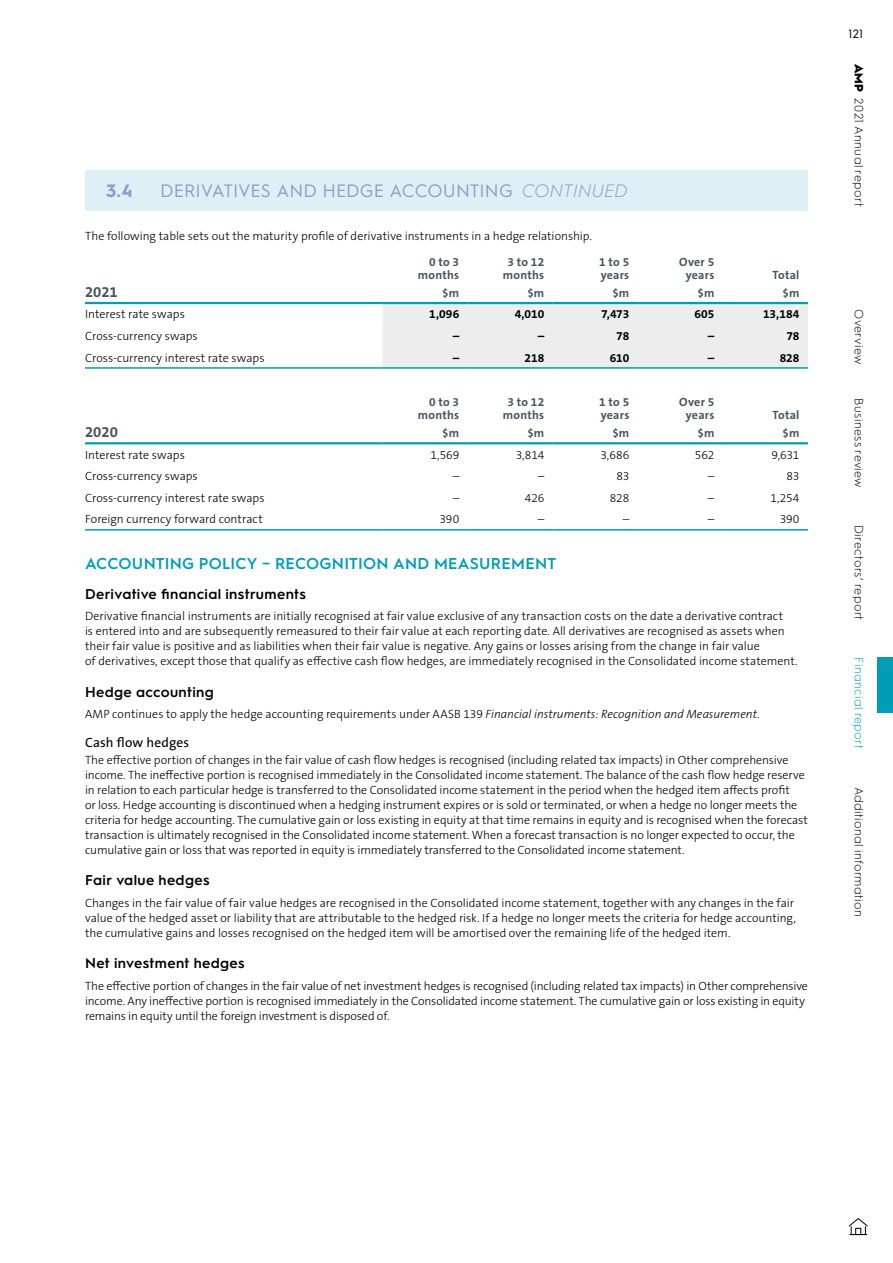
<style>
.page{position:relative;width:893px;height:1263px;background:#fff}
.page>*{position:absolute;margin:0;border:0;box-sizing:border-box;transform-origin:0 0}
.t1{font:18px "Hurme Geometric Sans 1";letter-spacing:-.005em;color:#8f9bca}
.t2{font:700 18px "Hurme Geometric Sans 1";color:#8f9bca}
.t3{font:600 15.75px "Hurme Geometric Sans 1";letter-spacing:.015em;color:#009db7}
.t4{font:700 15px "The Sans B W7";letter-spacing:-.005em;color:#475560}
.t5{font:600 14.25px "Hurme Geometric Sans 1";letter-spacing:.025em;color:#000}
.t6{font:13.5px "The Sans B W5 Plain";letter-spacing:.01em;color:#000}
.t7{font:300 12px/15px "The Sans B W3";letter-spacing:-.005em;color:#000}
.t8{font:700 12px/13.5px "The Sans B W7";letter-spacing:.015em;color:#475560;text-align:center}
.t9{font:300 12px "Hurme Geometric Sans 1";letter-spacing:.03em;color:#000}
.t10{font:700 12px "The Sans B W7";letter-spacing:-.005em;color:#000}
.t11{font:300 12px "Hurme Geometric Sans 1";letter-spacing:.03em;color:#009db7}
.t12{font:12px "Hurme Geometric Sans 1";color:#000}
.s1{font-weight:300;font-style:italic}
.s2{font-style:italic}
.s3{font-weight:900}
</style>
<div class="page">
<div style="left:383px;top:304px;width:425px;height:63px;background:#ededed"></div>
<hr style="left:383px;top:302px;width:85px;height:2px;background:#009db7">
<hr style="left:468px;top:302px;width:85px;height:2px;background:#009db7">
<hr style="left:553px;top:302px;width:85px;height:2px;background:#009db7">
<hr style="left:638px;top:302px;width:85px;height:2px;background:#009db7">
<hr style="left:723px;top:302px;width:85px;height:2px;background:#009db7">
<hr style="left:383px;top:442px;width:85px;height:2px;background:#009db7">
<hr style="left:468px;top:442px;width:85px;height:2px;background:#009db7">
<hr style="left:553px;top:442px;width:85px;height:2px;background:#009db7">
<hr style="left:638px;top:442px;width:85px;height:2px;background:#009db7">
<hr style="left:723px;top:442px;width:85px;height:2px;background:#009db7">
<hr style="left:85px;top:367px;width:298px;height:2px;background:#009db7">
<hr style="left:383px;top:367px;width:85px;height:2px;background:#009db7">
<hr style="left:468px;top:367px;width:85px;height:2px;background:#009db7">
<hr style="left:553px;top:367px;width:85px;height:2px;background:#009db7">
<hr style="left:638px;top:367px;width:85px;height:2px;background:#009db7">
<hr style="left:723px;top:367px;width:85px;height:2px;background:#009db7">
<hr style="left:85px;top:529px;width:298px;height:2px;background:#009db7">
<hr style="left:383px;top:529px;width:85px;height:2px;background:#009db7">
<hr style="left:468px;top:529px;width:85px;height:2px;background:#009db7">
<hr style="left:553px;top:529px;width:85px;height:2px;background:#009db7">
<hr style="left:638px;top:529px;width:85px;height:2px;background:#009db7">
<hr style="left:723px;top:529px;width:85px;height:2px;background:#009db7">
<hr style="left:85px;top:302px;width:298px;height:2px;background:#009db7">
<hr style="left:85px;top:442px;width:298px;height:2px;background:#009db7">
<div style="left:85px;top:170px;width:723px;height:40px;background:#ddf0f5"></div>
<div style="left:878px;top:657px;width:15px;height:56px;background:#009db7"></div>
<svg style="left:848px;top:1218px;width:20px;height:17px"></svg>
<h1 class="t2" style="left:106px;top:178px;width:28px">3.4</h1>
<h1 class="t1" style="left:160px;top:178px;width:469px">DERIVATIVES AND HEDGE ACCOUNTING <span class="s1">CONTINUED</span></h1>
<p class="t7" style="left:85px;top:228px;width:508px">The following table sets out the maturity profile of derivative instruments in a hedge relationship.</p>
<p class="t8" style="left:418px;top:255px;width:43px;text-align:right">0 to 3 months</p>
<p class="t8" style="left:503px;top:255px;width:43px">3 to 12 months</p>
<p class="t8" style="left:599px;top:255px;width:32px;text-align:left">1 to 5 years</p>
<p class="t8" style="left:679px;top:255px;width:37px">Over 5 years</p>
<p class="t8" style="left:772px;top:268px;width:29px">Total</p>
<p class="t4" style="left:85px;top:282px;width:34px">2021</p>
<p class="t8" style="left:442px;top:286px;width:18px">$m</p>
<p class="t8" style="left:527px;top:286px;width:18px">$m</p>
<p class="t8" style="left:612px;top:286px;width:18px">$m</p>
<p class="t8" style="left:697px;top:286px;width:18px">$m</p>
<p class="t8" style="left:782px;top:286px;width:18px">$m</p>
<p class="t7" style="left:85px;top:307px;width:101px">Interest rate swaps</p>
<p class="t10" style="left:429px;top:306px;width:32px">1,096</p>
<p class="t10" style="left:515px;top:306px;width:31px">4,010</p>
<p class="t10" style="left:601px;top:306px;width:30px">7,473</p>
<p class="t10" style="left:694px;top:306px;width:21px">605</p>
<p class="t10" style="left:763px;top:306px;width:38px">13,184</p>
<p class="t7" style="left:85px;top:328px;width:114px">Cross-currency swaps</p>
<p class="t10" style="left:453px;top:328px;width:8px">–</p>
<p class="t10" style="left:538px;top:328px;width:8px">–</p>
<p class="t10" style="left:616px;top:328px;width:15px">78</p>
<p class="t10" style="left:708px;top:328px;width:8px">–</p>
<p class="t10" style="left:786px;top:328px;width:15px">78</p>
<p class="t7" style="left:85px;top:350px;width:181px">Cross-currency interest rate swaps</p>
<p class="t10" style="left:453px;top:350px;width:8px">–</p>
<p class="t10" style="left:525px;top:350px;width:21px">218</p>
<p class="t10" style="left:610px;top:350px;width:21px">610</p>
<p class="t10" style="left:708px;top:350px;width:8px">–</p>
<p class="t10" style="left:780px;top:350px;width:21px">828</p>
<p class="t8" style="left:418px;top:395px;width:43px;text-align:right">0 to 3 months</p>
<p class="t8" style="left:503px;top:395px;width:43px">3 to 12 months</p>
<p class="t8" style="left:599px;top:395px;width:32px;text-align:left">1 to 5 years</p>
<p class="t8" style="left:679px;top:395px;width:37px">Over 5 years</p>
<p class="t8" style="left:772px;top:409px;width:29px">Total</p>
<p class="t4" style="left:85px;top:422px;width:34px">2020</p>
<p class="t8" style="left:442px;top:426px;width:18px">$m</p>
<p class="t8" style="left:527px;top:426px;width:18px">$m</p>
<p class="t8" style="left:612px;top:426px;width:18px">$m</p>
<p class="t8" style="left:697px;top:426px;width:18px">$m</p>
<p class="t8" style="left:782px;top:426px;width:18px">$m</p>
<p class="t7" style="left:85px;top:447px;width:101px">Interest rate swaps</p>
<p class="t7" style="left:431px;top:447px;width:30px">1,569</p>
<p class="t7" style="left:516px;top:447px;width:30px">3,814</p>
<p class="t7" style="left:600px;top:447px;width:31px">3,686</p>
<p class="t7" style="left:695px;top:447px;width:21px">562</p>
<p class="t7" style="left:771px;top:447px;width:30px">9,631</p>
<p class="t7" style="left:85px;top:469px;width:114px">Cross-currency swaps</p>
<p class="t7" style="left:453px;top:469px;width:8px">–</p>
<p class="t7" style="left:538px;top:469px;width:8px">–</p>
<p class="t7" style="left:616px;top:469px;width:14px">83</p>
<p class="t7" style="left:708px;top:469px;width:8px">–</p>
<p class="t7" style="left:786px;top:469px;width:14px">83</p>
<p class="t7" style="left:85px;top:490px;width:181px">Cross-currency interest rate swaps</p>
<p class="t7" style="left:453px;top:490px;width:8px">–</p>
<p class="t7" style="left:525px;top:490px;width:21px">426</p>
<p class="t7" style="left:610px;top:490px;width:21px">828</p>
<p class="t7" style="left:708px;top:490px;width:8px">–</p>
<p class="t7" style="left:770px;top:490px;width:31px">1,254</p>
<p class="t7" style="left:85px;top:512px;width:179px">Foreign currency forward contract</p>
<p class="t7" style="left:439px;top:512px;width:21px">390</p>
<p class="t7" style="left:538px;top:512px;width:8px">–</p>
<p class="t7" style="left:623px;top:512px;width:8px">–</p>
<p class="t7" style="left:708px;top:512px;width:8px">–</p>
<p class="t7" style="left:780px;top:512px;width:21px">390</p>
<h2 class="t3" style="left:85px;top:552px;width:473px">ACCOUNTING POLICY – RECOGNITION AND MEASUREMENT</h2>
<p class="t5" style="left:85px;top:584px;width:222px">Derivative financial instruments</p>
<p class="t7" style="left:85px;top:608px;width:714px">Derivative financial instruments are initially recognised at fair value exclusive of any transaction costs on the date a derivative contract<br>is entered into and are subsequently remeasured to their fair value at each reporting date. All derivatives are recognised as assets when their fair value is positive and as liabilities when their fair value is negative. Any gains or losses arising from the change in fair value<br>of derivatives, except those that qualify as effective cash flow hedges, are immediately recognised in the Consolidated income statement.</p>
<p class="t5" style="left:85px;top:682px;width:130px">Hedge accounting</p>
<p class="t7" style="left:85px;top:706px;width:676px">AMP continues to apply the hedge accounting requirements under AASB 139 <span class="s2">Financial instruments: Recognition and Measurement</span>.</p>
<p class="t6" style="left:85px;top:733px;width:106px">Cash flow hedges</p>
<p class="t7" style="left:85px;top:752px;width:724px">The effective portion of changes in the fair value of cash flow hedges is recognised (including related tax impacts) in Other comprehensive income. The ineffective portion is recognised immediately in the Consolidated income statement. The balance of the cash flow hedge reserve in relation to each particular hedge is transferred to the Consolidated income statement in the period when the hedged item affects profit<br>or loss. Hedge accounting is discontinued when a hedging instrument expires or is sold or terminated, or when a hedge no longer meets the criteria for hedge accounting. The cumulative gain or loss existing in equity at that time remains in equity and is recognised when the forecast transaction is ultimately recognised in the Consolidated income statement. When a forecast transaction is no longer expected to occur, the cumulative gain or loss that was reported in equity is immediately transferred to the Consolidated income statement.</p>
<p class="t5" style="left:85px;top:870px;width:126px">Fair value hedges</p>
<p class="t7" style="left:85px;top:895px;width:712px">Changes in the fair value of fair value hedges are recognised in the Consolidated income statement, together with any changes in the fair value of the hedged asset or liability that are attributable to the hedged risk. If a hedge no longer meets the criteria for hedge accounting, the cumulative gains and losses recognised on the hedged item will be amortised over the remaining life of the hedged item.</p>
<p class="t5" style="left:85px;top:953px;width:161px">Net investment hedges</p>
<p class="t7" style="left:85px;top:978px;width:724px">The effective portion of changes in the fair value of net investment hedges is recognised (including related tax impacts) in Other comprehensive income. Any ineffective portion is recognised immediately in the Consolidated income statement. The cumulative gain or loss existing in equity remains in equity until the foreign investment is disposed of.</p>
<p class="t12" style="left:848px;top:26px;width:16px">121</p>
<p class="t9" style="left:867px;top:64px;width:145px;rotate:90deg"><span class="s3">AMP</span> 2021 Annual report</p>
<p class="t9" style="left:867px;top:309px;width:57px;rotate:90deg">Overview</p>
<p class="t9" style="left:867px;top:398px;width:91px;rotate:90deg">Business review</p>
<p class="t9" style="left:867px;top:525px;width:97px;rotate:90deg">Directors’ report</p>
<p class="t11" style="left:867px;top:657px;width:93px;rotate:90deg">Financial report</p>
<p class="t9" style="left:867px;top:787px;width:131px;rotate:90deg">Additional information</p>
</div>
